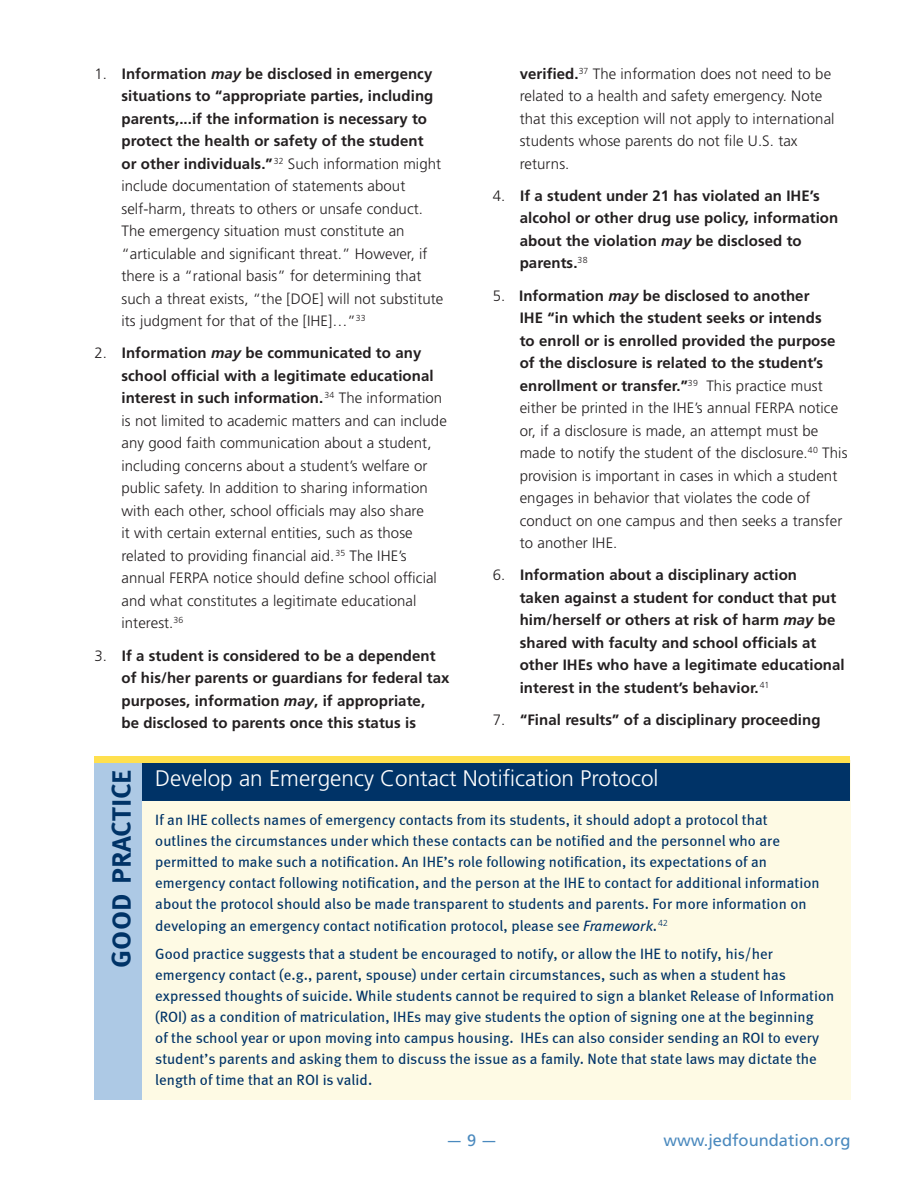
<style>
.page{position:relative;width:918px;height:1188px;background:#fff}
.page>*{position:absolute;margin:0;border:0;box-sizing:border-box;transform-origin:0 0}
.t1{font:27.3px "Meta Bold Caps";color:#003367}
.t2{font:300 22.5px "Frutiger LT Std";color:#fff}
.t3{font:16.5px "Frutiger LT Std";color:#4a89be}
.t4{font:16.5px "Frutiger LT Std";color:#4a89be;scale:3 1}
.Body_1{font:300 15px/22.5px "Frutiger LT Std";letter-spacing:.005em;color:#231f20}
.Call_out_text{font:15px/21px "Meta Book LF";letter-spacing:.005em;color:#003367}
.Body_1-2{font:700 15px/22.5px "Frutiger LT Std";letter-spacing:.005em;color:#231f20}
.s1{font-weight:700}
.s2{font-weight:700;font-style:italic}
.s3{font-weight:300}
.s4{font-style:italic}
</style>
<div class="page">
<div style="left:101px;top:760px;width:749px;height:340px;background:#fefae4"></div>
<div style="left:94px;top:760px;width:756px;height:41px;background:#003367"></div>
<div style="left:94px;top:760px;width:48px;height:340px;background:#adc9e5"></div>
<div style="left:94px;top:756px;width:756px;height:7px;background:#ffe04e"></div>
<p class="Body_1" style="left:122px;top:63px;width:323px;text-indent:-27px">1. <span class="s1">Information</span> <span class="s2">may</span> <span class="s1">be disclosed in emergency situations to “appropriate parties, including parents,...if the information is necessary to protect the health or safety of the student<br>or other individuals.”</span><sup>32</sup> Such information might include documentation of statements about self-harm, threats to others or unsafe conduct.<br>The emergency situation must constitute an “articulable and significant threat.” However, if there is a “rational basis” for determining that such a threat exists, “the [DOE] will not substitute its judgment for that of the [IHE]…”<sup>33</sup></p>
<p class="Body_1" style="left:122px;top:342px;width:327px;text-indent:-27px">2. <span class="s1">Information</span> <span class="s2">may</span> <span class="s1">be communicated to any school official with a legitimate educational interest in such information.</span><sup>34</sup> The information is not limited to academic matters and can include any good faith communication about a student, including concerns about a student’s welfare or public safety. In addition to sharing information with each other, school officials may also share<br>it with certain external entities, such as those related to providing financial aid.<sup>35</sup> The IHE’s annual FERPA notice should define school official and what constitutes a legitimate educational interest.<sup>36</sup></p>
<p class="Body_1-2" style="left:122px;top:644px;width:329px;text-indent:-27px"><span class="s3">3.</span> If a student is considered to be a dependent of his/her parents or guardians for federal tax purposes, information <span class="s4">may</span>, if appropriate,<br>be disclosed to parents once this status is</p>
<p class="Body_1" style="left:520px;top:63px;width:316px"><span class="s1">verified.</span><sup>37</sup> The information does not need to be related to a health and safety emergency. Note that this exception will not apply to international students whose parents do not file U.S. tax returns.</p>
<p class="Body_1-2" style="left:520px;top:185px;width:320px;text-indent:-27px"><span class="s3">4.</span> If a student under 21 has violated an IHE’s alcohol or other drug use policy, information about the violation <span class="s4">may</span> be disclosed to parents.<sup>38</sup></p>
<p class="Body_1" style="left:520px;top:284px;width:329px;text-indent:-27px">5. <span class="s1">Information</span> <span class="s2">may</span> <span class="s1">be disclosed to another<br>IHE “in which the student seeks or intends<br>to enroll or is enrolled provided the purpose of the disclosure is related to the student’s enrollment or transfer.”</span><sup>39</sup> This practice must either be printed in the IHE’s annual FERPA notice or, if a disclosure is made, an attempt must be made to notify the student of the disclosure.<sup>40</sup> This provision is important in cases in which a student engages in behavior that violates the code of conduct on one campus and then seeks a transfer to another IHE.</p>
<p class="Body_1-2" style="left:520px;top:564px;width:326px;text-indent:-27px"><span class="s3">6.</span> Information about a disciplinary action<br>taken against a student for conduct that put him/herself or others at risk of harm <span class="s4">may</span> be shared with faculty and school officials at other IHEs who have a legitimate educational interest in the student’s behavior.<sup>41</sup></p>
<p class="Body_1-2" style="left:493px;top:709px;width:329px"><span class="s3">7.</span> “Final results” of a disciplinary proceeding</p>
<p class="t1" style="left:105px;top:968px;width:200px;rotate:-90deg">good practice</p>
<p class="t2" style="left:155px;top:766px;width:505px">Develop an Emergency Contact Notification Protocol</p>
<p class="Call_out_text" style="left:155px;top:809px;width:666px">If an IHE collects names of emergency contacts from its students, it should adopt a protocol that outlines the circumstances under which these contacts can be notified and the personnel who are permitted to make such a notification. An IHE’s role following notification, its expectations of an emergency contact following notification, and the person at the IHE to contact for additional information about the protocol should also be made transparent to students and parents. For more information on</p>
<p class="Call_out_text" style="left:155px;top:915px;width:514px">developing an emergency contact notification protocol, please see <span class="s4">Framework</span>.<sup>42</sup></p>
<p class="Call_out_text" style="left:155px;top:943px;width:681px">Good practice suggests that a student be encouraged to notify, or allow the IHE to notify, his/her emergency contact (e.g., parent, spouse) under certain circumstances, such as when a student has expressed thoughts of suicide. While students cannot be required to sign a blanket Release of Information (ROI) as a condition of matriculation, IHEs may give students the option of signing one at the beginning<br>of the school year or upon moving into campus housing. IHEs can also consider sending an ROI to every student’s parents and asking them to discuss the issue as a family. Note that state laws may dictate the length of time that an ROI is valid.</p>
<p class="t4" style="left:446px;top:1131px;width:19px">- 9 -</p>
<p class="t3" style="left:663px;top:1131px;width:189px">www.jedfoundation.org</p>
</div>
